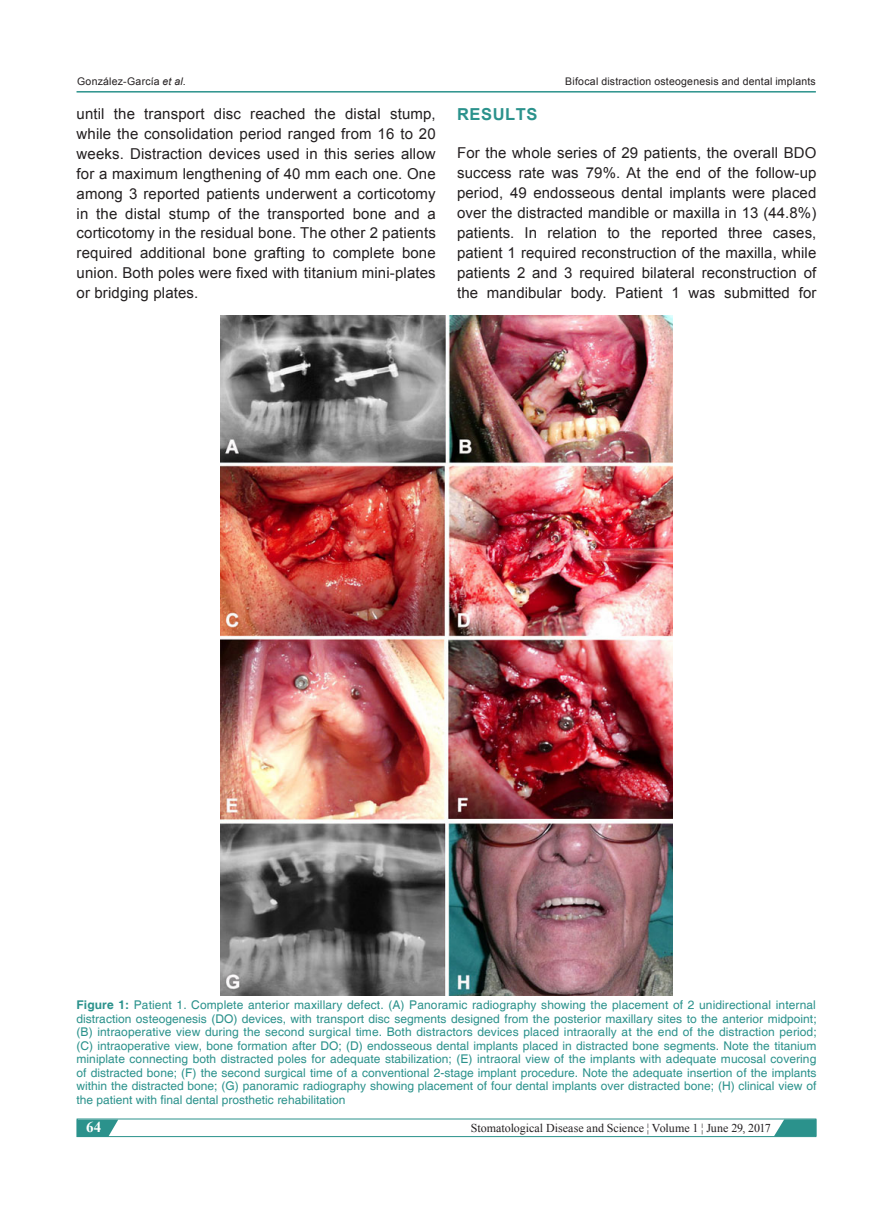
<style>
.page{position:relative;width:893px;height:1212px;background:#fff}
.page>*{position:absolute;margin:0;border:0;box-sizing:border-box;transform-origin:0 0}
.t1{font:700 16.5px "Arial";letter-spacing:.035em;color:#2b928c}
.t2{font:15px/20px "Arial";letter-spacing:.01em;color:#231f20;text-align:justify}
.t3{font:700 15px "Times New Roman";color:#fff}
.t4{font:12px/13.5px "Helvetica";color:#2b928c;text-align:justify}
.t5{font:12px "Times New Roman";color:#231f20}
.t6{font:10.5px "Arial";letter-spacing:.02em;color:#231f20}
.s1{font-style:italic}
.s2{font-weight:700}
</style>
<div class="page">
<svg style="left:79px;top:1120px;width:39px;height:15px"></svg>
<div style="left:77px;top:1118px;width:739px;height:19px;border:1px solid #2b928c"></div>
<hr style="left:77px;top:91px;width:739px;height:2px;background:#2b928c">
<svg style="left:774px;top:1119px;width:42px;height:17px"></svg>
<img style="left:221px;top:316px;width:451px;height:679px">
<p class="t6" style="left:77px;top:74px;width:110px">González-García <span class="s1">et al</span>.</p>
<p class="t6" style="left:565px;top:74px;width:252px">Bifocal distraction osteogenesis and dental implants</p>
<p class="t2" style="left:77px;top:104px;width:361px">until the transport disc reached the distal stump, while the consolidation period ranged from 16 to 20 weeks. Distraction devices used in this series allow for a maximum lengthening of 40 mm each one. One among 3 reported patients underwent a corticotomy in the distal stump of the transported bone and a corticotomy in the residual bone. The other 2 patients required additional bone grafting to complete bone union. Both poles were fixed with titanium mini-plates or bridging plates.</p>
<p class="t1" style="left:457px;top:103px;width:82px">RESULTS</p>
<p class="t2" style="left:457px;top:142px;width:361px">For the whole series of 29 patients, the overall BDO success rate was 79%. At the end of the follow-up period, 49 endosseous dental implants were placed over the distracted mandible or maxilla in 13 (44.8%) patients. In relation to the reported three cases, patient 1 required reconstruction of the maxilla, while patients 2 and 3 required bilateral reconstruction of the mandibular body. Patient 1 was submitted for</p>
<p class="t4" style="left:77px;top:999px;width:742px"><span class="s2">Figure 1:</span> Patient 1. Complete anterior maxillary defect. (A) Panoramic radiography showing the placement of 2 unidirectional internal distraction osteogenesis (DO) devices, with transport disc segments designed from the posterior maxillary sites to the anterior midpoint; (B) intraoperative view during the second surgical time. Both distractors devices placed intraorally at the end of the distraction period; (C) intraoperative view, bone formation after DO; (D) endosseous dental implants placed in distracted bone segments. Note the titanium miniplate connecting both distracted poles for adequate stabilization; (E) intraoral view of the implants with adequate mucosal covering of distracted bone; (F) the second surgical time of a conventional 2-stage implant procedure. Note the adequate insertion of the implants within the distracted bone; (G) panoramic radiography showing placement of four dental implants over distracted bone; (H) clinical view of the patient with final dental prosthetic rehabilitation</p>
<p class="t3" style="left:86px;top:1116px;width:17px">64</p>
<p class="t5" style="left:471px;top:1119px;width:301px">Stomatological Disease and Science ¦ Volume 1 ¦ June 29, 2017</p>
</div>
